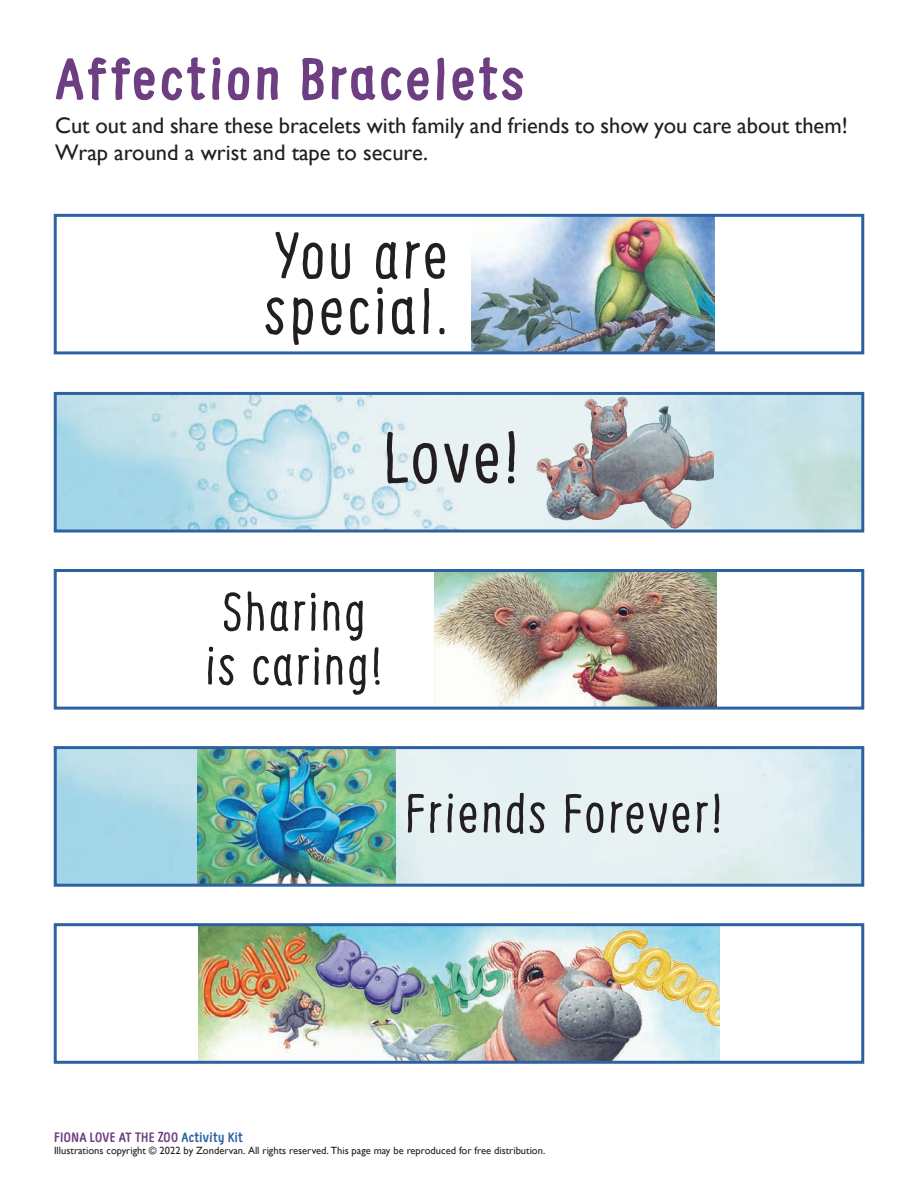
<style>
.page{position:relative;width:918px;height:1188px;background:#fff}
.page>*{position:absolute;margin:0;border:0;box-sizing:border-box;transform-origin:0 0}
.bracelets{font:72px "Supernettcn";color:#231f20}
.bracelets-2{font:64.5px/55.5px "Supernettcn";letter-spacing:.06em;color:#231f20}
.NewMainHead{font:700 58.5px "Supernettcn";letter-spacing:.06em;color:#6e3e83}
.bracelets-3{font:54px "Supernettcn";letter-spacing:.05em;color:#231f20}
.bracelets-4{font:52.5px/54px "Supernettcn";letter-spacing:.05em;color:#231f20;text-align:center}
.Instructions{font:22.5px "Gill Sans";color:#231f20}
.t1{font:700 13.5px "Supernettcn";letter-spacing:.02em;color:#6e3e83;scale:1.05 1}
.t2{font:10.5px "Gill Sans";color:#231f20}
.s1{color:#2c62a1}
</style>
<div class="page">
<svg style="left:158px;top:1132px;width:5px;height:10px"></svg>
<img style="left:471px;top:218px;width:243px;height:132px">
<div style="left:54px;top:214px;width:810px;height:140px;border:3px solid #2c62a1"></div>
<img style="left:435px;top:573px;width:281px;height:133px">
<div style="left:54px;top:569px;width:810px;height:141px;border:3px solid #2c62a1"></div>
<img style="left:198px;top:927px;width:522px;height:133px">
<div style="left:54px;top:923px;width:810px;height:141px;border:3px solid #2c62a1"></div>
<svg style="left:58px;top:396px;width:802px;height:133px;background:#c7dbe1"></svg>
<div style="left:54px;top:392px;width:810px;height:141px;border:3px solid #2c62a1"></div>
<svg style="left:58px;top:750px;width:802px;height:133px;background:#d5e9ef"></svg>
<img style="left:198px;top:750px;width:198px;height:133px">
<div style="left:54px;top:746px;width:810px;height:141px;border:3px solid #2c62a1"></div>
<p class="NewMainHead" style="left:55px;top:40px;width:471px">Affection Bracelets</p>
<p class="Instructions" style="left:55px;top:113px;width:794px">Cut out and share these bracelets with family and friends to show you care about them!</p>
<p class="Instructions" style="left:55px;top:140px;width:375px">Wrap around a wrist and tape to secure.</p>
<p class="bracelets-2" style="left:265px;top:226px;width:184px">You are special.</p>
<p class="bracelets" style="left:384px;top:410px;width:136px">Love!</p>
<p class="bracelets-4" style="left:206px;top:583px;width:179px">Sharing is caring!</p>
<p class="bracelets-3" style="left:405px;top:778px;width:319px">Friends Forever!</p>
<p class="t1" style="left:54px;top:1128px;width:182px">FIONA LOVE AT THE OO <span class="s1">Activity Kit</span></p>
<p class="t2" style="left:54px;top:1145px;width:493px">Illustrations copyright © 2022 by Zondervan. All rights reserved. This page may be reproduced for free distribution.</p>
</div>
